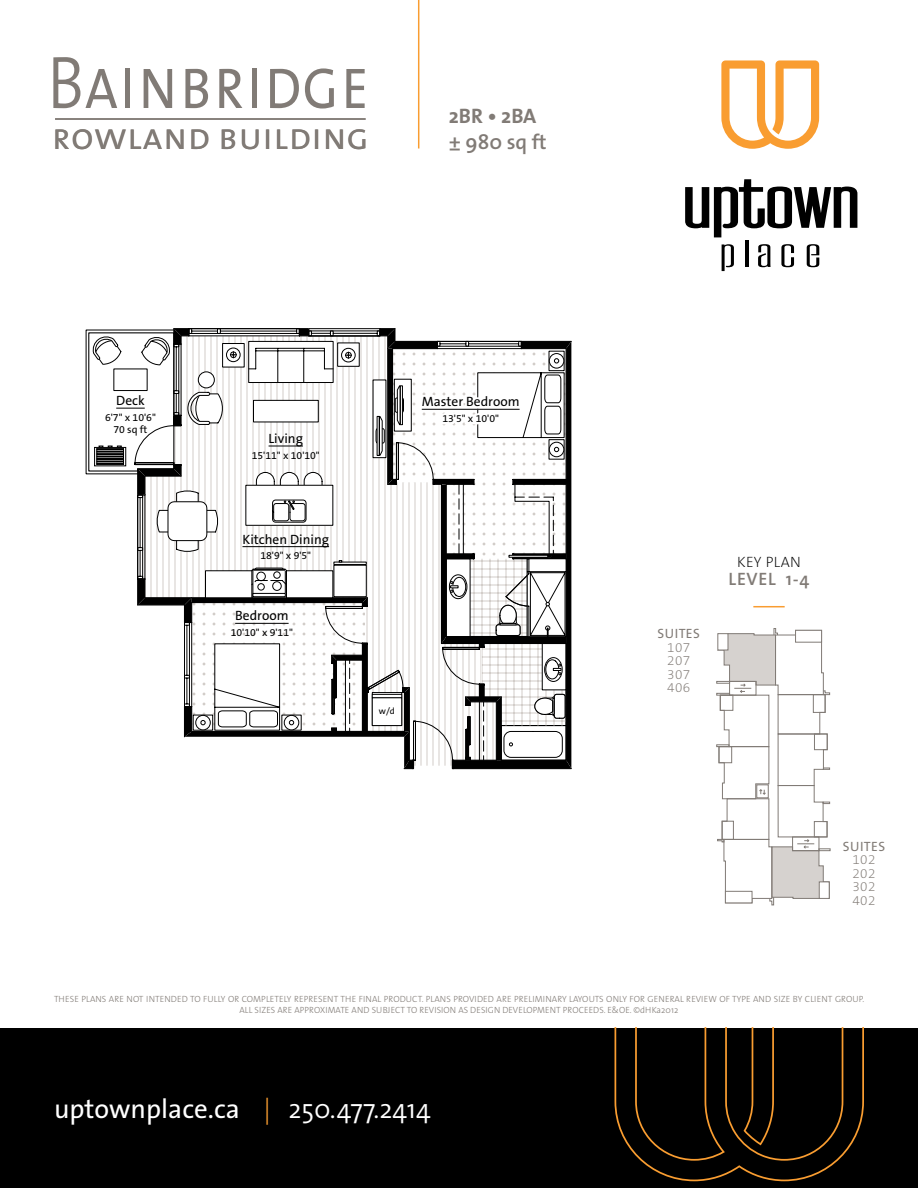
<style>
.page{position:relative;width:918px;height:1188px;background:#fff}
.page>*{position:absolute;margin:0;border:0;box-sizing:border-box;transform-origin:0 0}
.t1{font:75px "The Sans Semi Light Caps";color:#817b76;scale:.86 1}
.t2{font:37.5px "The Sans Semi Light Caps";letter-spacing:.01em;color:#817b76}
.t3{font:27px "The Sans";color:#fff}
.t4{font:600 21px "The Sans";color:#817b76}
.t5{font:700 21px "The Sans";color:#817b76}
.t6{font:600 18px "The Sans";letter-spacing:.04em;color:#817b76}
.t7{font:200 15px "The Sans B2";letter-spacing:.03em;color:#000}
.t8{font:13.5px "The Sans B5 Plain";color:#000}
.t9{font:200 13.5px/13.5px "The Sans B2";letter-spacing:.03em;color:#817b76;text-align:justify}
.t10{font:13.5px "The Sans";letter-spacing:.03em;color:#817b76}
.t11{font:10.5px/12px "The Sans B5 Plain";color:#000;text-align:center}
.t12{font:300 9px/10.8px "The Sans";letter-spacing:.01em;color:#817b76;text-align:center}
.t13{font:9px "The Sans B5 Plain";color:#000}
.s1{font-weight:300;color:#f99d31}
.s2{font-weight:300}
</style>
<div class="page">
<div style="left:0;top:1028px;width:918px;height:160px;background:#000"></div>
<svg style="left:615px;top:1028px;width:249px;height:153px"></svg>
<svg style="left:685px;top:179px;width:172px;height:58px"></svg>
<svg style="left:722px;top:244px;width:12px;height:27px"></svg>
<svg style="left:807px;top:244px;width:12px;height:23px"></svg>
<hr style="left:745px;top:240px;width:3px;height:27px;background:#000">
<svg style="left:758px;top:244px;width:13px;height:23px"></svg>
<svg style="left:781px;top:244px;width:13px;height:23px"></svg>
<svg style="left:721px;top:60px;width:98px;height:89px"></svg>
<hr style="left:418px;top:0;width:1px;height:149px;background:#f99d31">
<svg style="left:716px;top:628px;width:114px;height:277px"></svg>
<hr style="left:753px;top:606px;width:32px;height:1px;background:#f99d31">
<svg style="left:86px;top:328px;width:485px;height:441px"></svg>
<hr style="left:422px;top:409px;width:98px;height:1px;background:#000">
<hr style="left:235px;top:623px;width:54px;height:1px;background:#000">
<hr style="left:269px;top:446px;width:34px;height:1px;background:#000">
<hr style="left:242px;top:546px;width:87px;height:1px;background:#000">
<hr style="left:55px;top:118px;width:311px;height:2px;background:#817b76">
<h1 class="t1" style="left:48px;top:21px;width:376px">Bainbridge</h1>
<h2 class="t2" style="left:52px;top:105px;width:319px">rowland building</h2>
<h3 class="t5" style="left:449px;top:99px;width:89px">2BR • 2BA</h3>
<h3 class="t4" style="left:449px;top:124px;width:99px">± 980 sq ft</h3>
<h3 class="t8" style="left:116px;top:394px;width:30px">Deck</h3>
<p class="t11" style="left:105px;top:412px;width:52px">6'7" x 10'6"<br>70 sq ft</p>
<h3 class="t8" style="left:269px;top:432px;width:36px">Living</h3>
<p class="t11" style="left:252px;top:450px;width:70px">15'11" x 10'10"</p>
<h3 class="t8" style="left:242px;top:532px;width:88px">Kitchen Dining</h3>
<p class="t11" style="left:260px;top:550px;width:52px">18'9" x 9'5"</p>
<h3 class="t8" style="left:235px;top:609px;width:55px">Bedroom</h3>
<p class="t11" style="left:231px;top:627px;width:64px">10'10" x 9'11"</p>
<h3 class="t8" style="left:422px;top:395px;width:99px">Master Bedroom</h3>
<p class="t11" style="left:442px;top:413px;width:58px">13'5" x 10'0"</p>
<p class="t13" style="left:379px;top:706px;width:18px">w/d</p>
<h3 class="t10" style="left:658px;top:623px;width:44px">SUITES</h3>
<h3 class="t9" style="left:667px;top:641px;width:25px">107<br>207<br>307<br>406</h3>
<h3 class="t7" style="left:737px;top:554px;width:65px">KEY PLAN</h3>
<h3 class="t6" style="left:729px;top:563px;width:82px">LEVEL 1-4</h3>
<h3 class="t10" style="left:843px;top:835px;width:44px">SUITES</h3>
<h3 class="t9" style="left:852px;top:854px;width:25px">102<br>202<br>302<br>402</h3>
<p class="t12" style="left:54px;top:994px;width:812px">THESE PLANS ARE NOT INTENDED TO FULLY OR COMPLETELY REPRESENT THE FINAL PRODUCT. PLANS PROVIDED ARE PRELIMINARY LAYOUTS ONLY FOR GENERAL REVIEW OF TYPE AND SIZE BY CLIENT GROUP.<br>ALL SIZES ARE APPROXIMATE AND SUBJECT TO REVISION AS DESIGN DEVELOPMENT PROCEEDS. E&amp;OE. ©dHKa2012</p>
<h3 class="t3" style="left:54px;top:1086px;width:378px">uptownplace.ca <span class="s1">|</span> <span class="s2">250.477.2414</span></h3>
</div>
